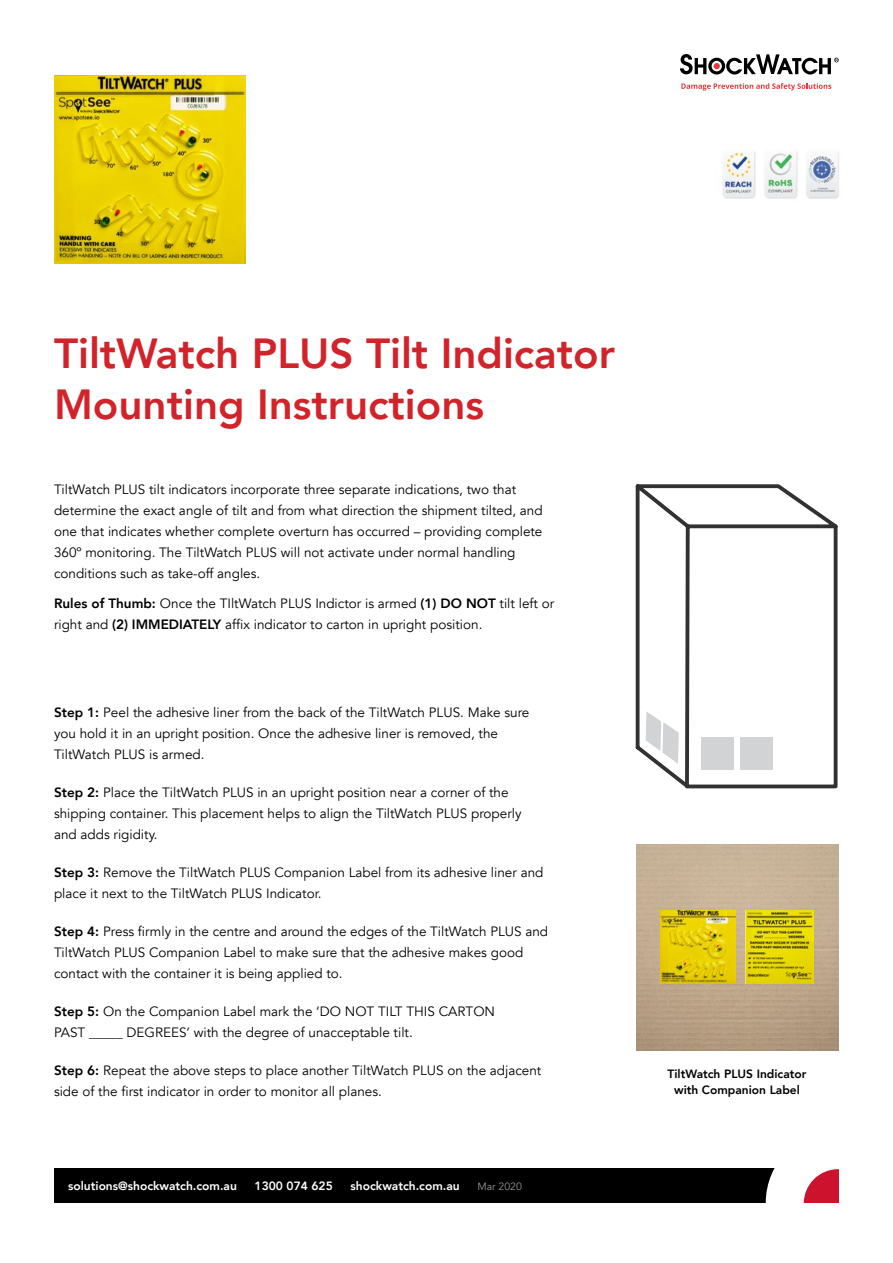
<style>
.page{position:relative;width:893px;height:1263px;background:#fff}
.page>*{position:absolute;margin:0;border:0;box-sizing:border-box;transform-origin:0 0}
.t1{font:800 42px/50.4px "Avenir";color:#d2232a}
.t2{font:13.5px/21px "Avenir";color:#000}
.t3{font:800 12px "Avenir";color:#fff}
.t4{font:800 12px/16.5px "Avenir";color:#000;text-align:center}
.t5{font:10.5px "Avenir";color:#939598}
.s1{font-weight:800}
</style>
<div class="page">
<svg style="left:636px;top:484px;width:201px;height:304px"></svg>
<div style="left:701px;top:737px;width:32px;height:33px;background:#d2d3d4"></div>
<div style="left:740px;top:737px;width:32px;height:33px;background:#d2d3d4"></div>
<svg style="left:646px;top:711px;width:33px;height:53px"></svg>
<img style="left:636px;top:844px;width:203px;height:206px">
<div style="left:54px;top:1169px;width:785px;height:34px;background:#000"></div>
<svg style="left:766px;top:1169px;width:73px;height:34px;background:#e39ca7"></svg>
<svg style="left:680px;top:54px;width:159px;height:21px"></svg>
<svg style="left:681px;top:83px;width:150px;height:8px"></svg>
<img style="left:722px;top:143px;width:117px;height:56px">
<img style="left:54px;top:75px;width:191px;height:189px">
<img style="left:745px;top:910px;width:69px;height:74px">
<img style="left:660px;top:910px;width:75px;height:74px">
<h1 class="t1" style="left:54px;top:328px;width:563px">TiltWatch PLUS Tilt Indicator<br>Mounting Instructions</h1>
<p class="t2" style="left:54px;top:479px;width:490px">TiltWatch PLUS tilt indicators incorporate three separate indications, two that determine the exact angle of tilt and from what direction the shipment tilted, and one that indicates whether complete overturn has occurred – providing complete 360º monitoring. The TiltWatch PLUS will not activate under normal handling conditions such as take-off angles.</p>
<p class="t2" style="left:54px;top:593px;width:502px"><span class="s1">Rules of Thumb:</span> Once the TIltWatch PLUS Indictor is armed <span class="s1">(1) DO NOT</span> tilt left or right and <span class="s1">(2) IMMEDIATELY</span> affix indicator to carton in upright position.</p>
<p class="t2" style="left:54px;top:702px;width:477px"><span class="s1">Step 1:</span> Peel the adhesive liner from the back of the TiltWatch PLUS. Make sure you hold it in an upright position. Once the adhesive liner is removed, the<br>TiltWatch PLUS is armed.</p>
<p class="t2" style="left:54px;top:782px;width:469px"><span class="s1">Step 2:</span> Place the TiltWatch PLUS in an upright position near a corner of the shipping container. This placement helps to align the TiltWatch PLUS properly and adds rigidity.</p>
<p class="t2" style="left:54px;top:862px;width:491px"><span class="s1">Step 3:</span> Remove the TiltWatch PLUS Companion Label from its adhesive liner and place it next to the TiltWatch PLUS Indicator.</p>
<p class="t2" style="left:54px;top:921px;width:496px"><span class="s1">Step 4:</span> Press firmly in the centre and around the edges of the TiltWatch PLUS and<br>TiltWatch PLUS Companion Label to make sure that the adhesive makes good contact with the container it is being applied to.</p>
<p class="t2" style="left:54px;top:1001px;width:443px"><span class="s1">Step 5:</span> On the Companion Label mark the ‘DO NOT TILT THIS CARTON<br>PAST _____ DEGREES’ with the degree of unacceptable tilt.</p>
<p class="t2" style="left:54px;top:1060px;width:489px"><span class="s1">Step 6:</span> Repeat the above steps to place another TiltWatch PLUS on the adjacent side of the first indicator in order to monitor all planes.</p>
<p class="t3" style="left:68px;top:1177px;width:170px">solutions@shockwatch.com.au</p>
<p class="t3" style="left:255px;top:1177px;width:80px">1300 074 625</p>
<p class="t3" style="left:351px;top:1177px;width:111px">shockwatch.com.au</p>
<p class="t5" style="left:477px;top:1180px;width:46px">Mar 2020</p>
<p class="t4" style="left:668px;top:1065px;width:140px">TiltWatch PLUS Indicator with Companion Label</p>
</div>
